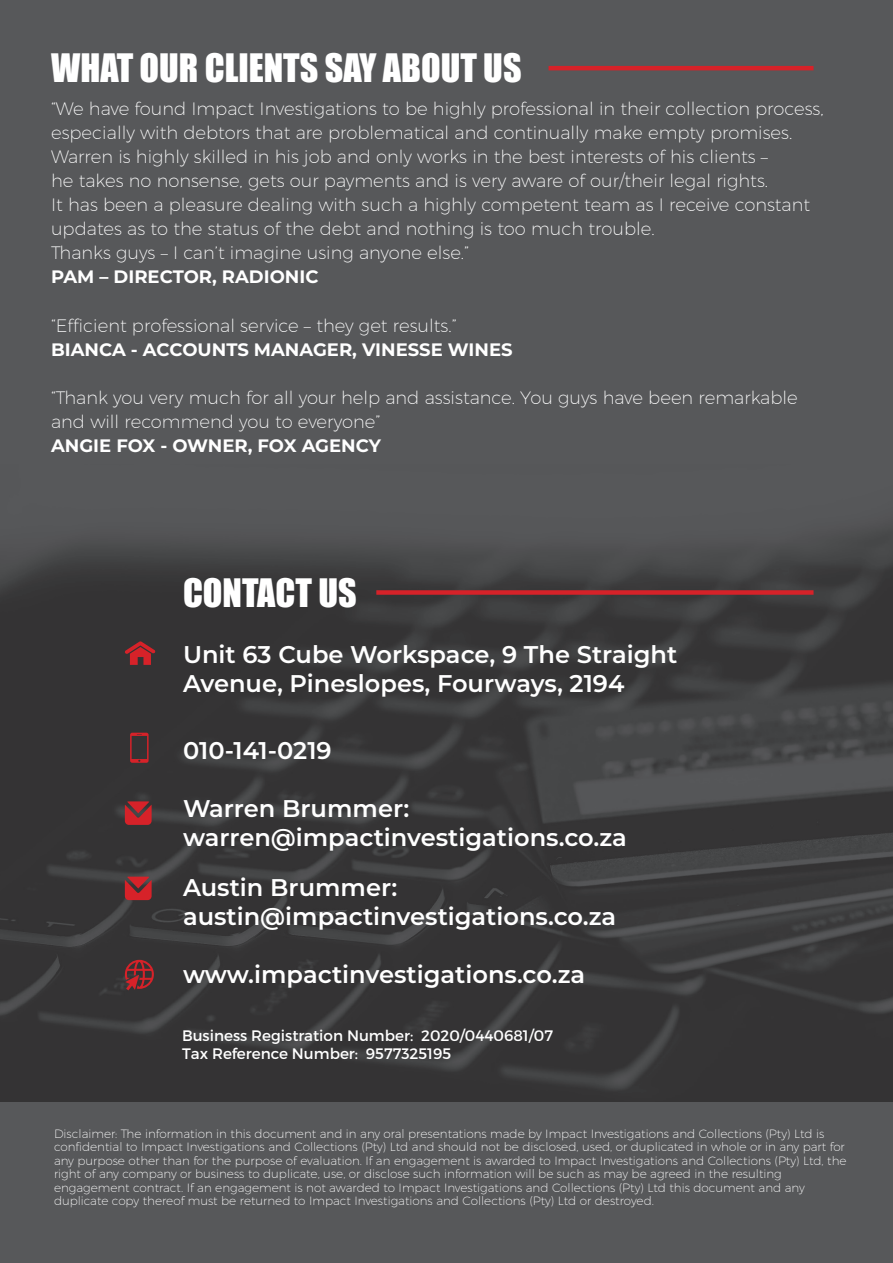
<style>
.page{position:relative;width:893px;height:1263px;background:#fff}
.page>*{position:absolute;margin:0;border:0;box-sizing:border-box;transform-origin:0 0}
.t1{font:36px "Impact";color:#fff}
.t2{font:600 24.15px/29px "Montserrat";color:#fff}
.t3{font:200 18px/24px "Montserrat";color:#fff}
.t4{font:700 18px "Montserrat";color:#fff}
.t5{font:15.15px "Montserrat";color:#fff}
.t6{font:200 12px/13.5px "Montserrat";color:#fff}
</style>
<div class="page">
<div style="left:0;top:0;width:893px;height:1102px;background:#57585a"></div>
<img style="left:0;top:526px;width:893px;height:576px">
<div style="left:0;top:1102px;width:893px;height:161px;background:#57585a"></div>
<svg style="left:125px;top:801px;width:27px;height:24px"></svg>
<svg style="left:125px;top:877px;width:27px;height:23px"></svg>
<svg style="left:130px;top:733px;width:19px;height:30px"></svg>
<svg style="left:125px;top:641px;width:31px;height:24px"></svg>
<svg style="left:125px;top:960px;width:29px;height:30px"></svg>
<hr style="left:549px;top:66px;width:264px;height:4px;background:#d62229">
<div style="left:376px;top:590px;width:437px;height:5px;background:#d62229"></div>
<p class="t1" style="left:51px;top:40px;width:472px">WHAT OUR CLIENTS SAY ABOUT US</p>
<p class="t3" style="left:51px;top:97px;width:774px">“We have found Impact Investigations to be highly professional in their collection process, especially with debtors that are problematical and continually make empty promises.</p>
<p class="t3" style="left:51px;top:145px;width:718px">Warren is highly skilled in his job and only works in the best interests of his clients –</p>
<p class="t3" style="left:51px;top:169px;width:718px">he takes no nonsense, gets our payments and is very aware of our/their legal rights.</p>
<p class="t3" style="left:51px;top:193px;width:760px">It has been a pleasure dealing with such a highly competent team as I receive constant</p>
<p class="t3" style="left:51px;top:217px;width:605px">updates as to the status of the debt and nothing is too much trouble.</p>
<p class="t3" style="left:51px;top:241px;width:420px">Thanks guys – I can’t imagine using anyone else.”</p>
<p class="t4" style="left:51px;top:264px;width:269px">PAM – DIRECTOR, RADIONIC</p>
<p class="t3" style="left:51px;top:313px;width:407px">“Efficient professional service – they get results.”</p>
<p class="t4" style="left:51px;top:336px;width:463px">BIANCA - ACCOUNTS MANAGER, VINESSE WINES</p>
<p class="t3" style="left:51px;top:385px;width:748px">“Thank you very much for all your help and assistance. You guys have been remarkable and will recommend you to everyone”</p>
<p class="t4" style="left:51px;top:432px;width:331px">ANGIE FOX - OWNER, FOX AGENCY</p>
<p class="t1" style="left:183px;top:565px;width:175px">CONTACT US</p>
<p class="t2" style="left:183px;top:639px;width:496px">Unit 63 Cube Workspace, 9 The Straight<br>Avenue, Pineslopes, Fourways, 2194</p>
<p class="t2" style="left:183px;top:735px;width:150px">010-141-0219</p>
<p class="t2" style="left:183px;top:793px;width:228px">Warren Brummer:</p>
<p class="t2" style="left:183px;top:822px;width:445px">warren@impactinvestigations.co.za</p>
<p class="t2" style="left:183px;top:872px;width:216px">Austin Brummer:</p>
<p class="t2" style="left:183px;top:901px;width:435px">austin@impactinvestigations.co.za</p>
<p class="t2" style="left:183px;top:958px;width:404px">www.impactinvestigations.co.za</p>
<p class="t5" style="left:182px;top:1026px;width:372px">Business Registration Number: 2020/0440681/07</p>
<p class="t5" style="left:182px;top:1044px;width:271px">Tax Reference Number: 9577325195</p>
<p class="t6" style="left:54px;top:1126px;width:794px">Disclaimer: The information in this document and in any oral presentations made by Impact Investigations and Collections (Pty) Ltd is confidential to Impact Investigations and Collections (Pty) Ltd and should not be disclosed, used, or duplicated in whole or in any part for any purpose other than for the purpose of evaluation. If an engagement is awarded to Impact Investigations and Collections (Pty) Ltd, the right of any company or business to duplicate, use, or disclose such information will be such as may be agreed in the resulting</p>
<p class="t6" style="left:54px;top:1180px;width:752px">engagement contract. If an engagement is not awarded to Impact Investigations and Collections (Pty) Ltd this document and any</p>
<p class="t6" style="left:54px;top:1194px;width:601px">duplicate copy thereof must be returned to Impact Investigations and Collections (Pty) Ltd or destroyed.</p>
</div>
